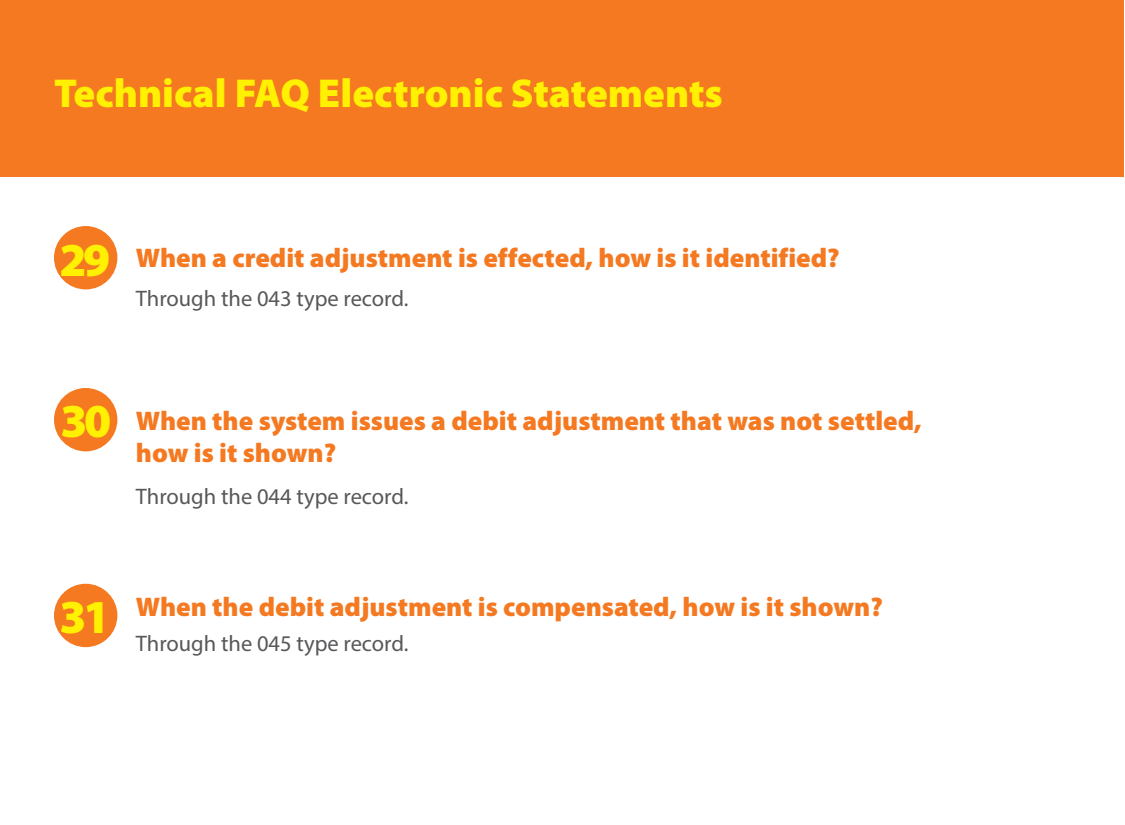
<style>
.page{position:relative;width:1125px;height:825px;background:#fff}
.page>*{position:absolute;margin:0;border:0;box-sizing:border-box;transform-origin:0 0}
.t1{font:900 47.4px "Myriad Pro";color:#fff101}
.t2{font:900 40.5px "Myriad Pro";color:#fff101}
.t3{font:900 27px/32.4px "Myriad Pro";color:#f47921}
.t4{font:22.5px "Myriad Pro";color:#57585a}
</style>
<div class="page">
<div style="left:0;top:0;width:1124px;height:176px;background:#f47921"></div>
<div style="left:54px;top:226px;width:63px;height:63px;background:#f47921;border-radius:50%"></div>
<div style="left:54px;top:584px;width:63px;height:63px;background:#f47921;border-radius:50%"></div>
<div style="left:54px;top:388px;width:63px;height:63px;background:#f47921;border-radius:50%"></div>
<h2 class="t2" style="left:54px;top:70px;width:670px">Technical FAQ Electronic Statements</h2>
<h1 class="t1" style="left:60px;top:233px;width:52px">29</h1>
<p class="t3" style="left:136px;top:242px;width:705px">When a credit adjustment is effected, how is it identified?</p>
<p class="t4" style="left:136px;top:285px;width:274px">Through the 043 type record.</p>
<h1 class="t1" style="left:61px;top:395px;width:52px">30</h1>
<p class="t3" style="left:136px;top:405px;width:787px">When the system issues a debit adjustment that was not settled, how is it shown?</p>
<p class="t4" style="left:136px;top:482px;width:274px">Through the 044 type record.</p>
<h1 class="t1" style="left:60px;top:590px;width:52px">31</h1>
<p class="t3" style="left:136px;top:591px;width:749px">When the debit adjustment is compensated, how is it shown?</p>
<p class="t4" style="left:136px;top:629px;width:274px">Through the 045 type record.</p>
</div>
